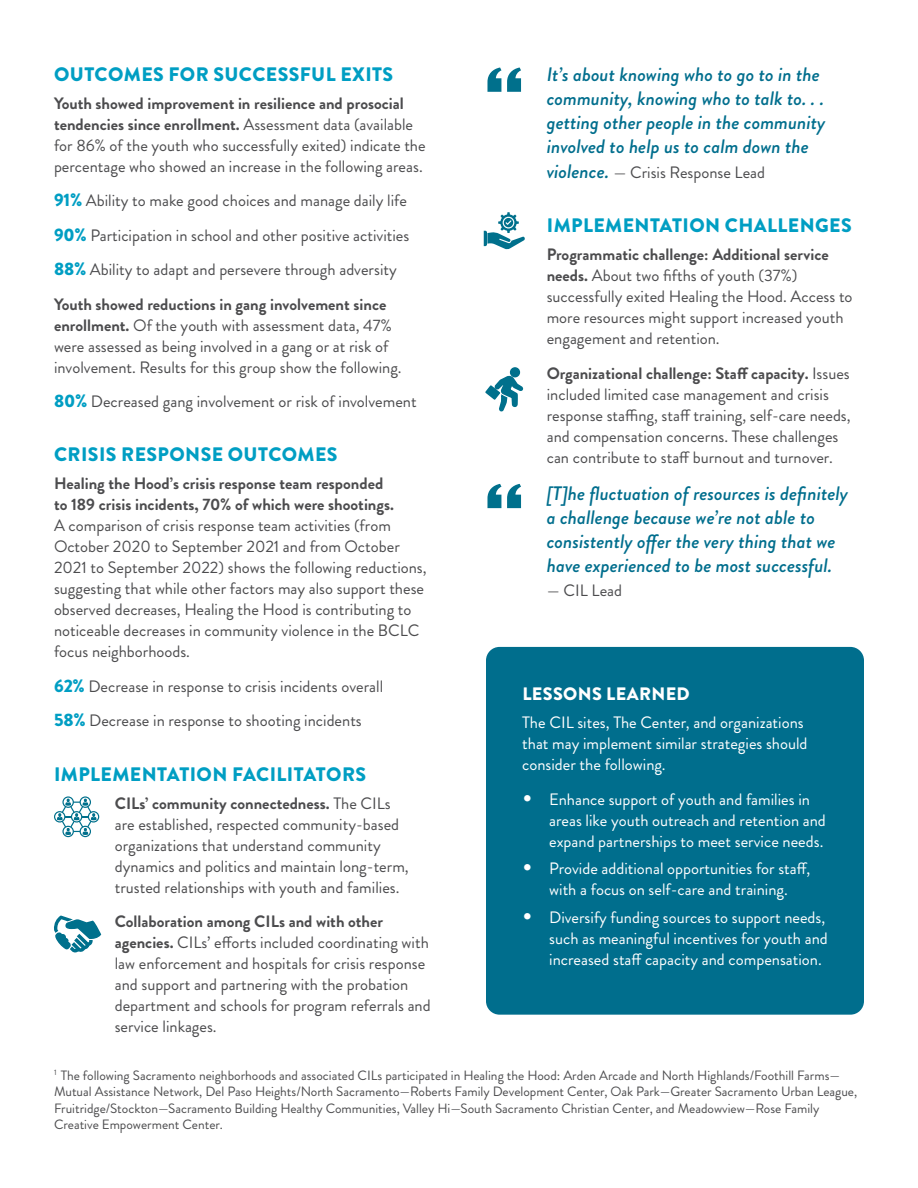
<style>
.page{position:relative;width:918px;height:1188px;background:#fff}
.page>*{position:absolute;margin:0;border:0;box-sizing:border-box;transform-origin:0 0}
.Body_Copy{font:italic 500 19.5px/24px "Brandon Grotesque";color:#006e8d}
.Heading_2{font:900 19.5px "Brandon Grotesque";letter-spacing:.02em;color:#009ec3}
.Heading_3{font:900 18px "Brandon Grotesque";letter-spacing:.02em;color:#fff}
.Body_Copy-2{font:16.5px/21px "Brandon Grotesque";color:#4c4c4e}
.Body_Copy-3{font:16.5px/21px "Brandon Grotesque";color:#fff}
.t1{font:13.5px/16.5px "Brandon Grotesque";color:#4c4c4e}
.s1{font-weight:700}
.s2{font-weight:900;font-size:18px;color:#009ec3}
.s3{font-weight:500;font-style:italic;font-size:19.5px;color:#006e8d}
.s4{font-size:30px}
</style>
<div class="page">
<div style="left:486px;top:647px;width:378px;height:368px;background:#006e8d;border-radius:14px"></div>
<svg style="left:54px;top:915px;width:48px;height:38px"></svg>
<svg style="left:54px;top:796px;width:45px;height:41px"></svg>
<svg style="left:485px;top:367px;width:39px;height:45px"></svg>
<svg style="left:484px;top:212px;width:41px;height:37px"></svg>
<svg style="left:487px;top:68px;width:34px;height:24px"></svg>
<svg style="left:487px;top:484px;width:34px;height:24px"></svg>
<h2 class="Heading_2" style="left:54px;top:61px;width:341px">OUTCOMES FOR SUCCESSFUL EXITS</h2>
<p class="Body_Copy-2" style="left:54px;top:93px;width:373px"><span class="s1">Youth showed improvement in resilience and prosocial tendencies since enrollment.</span> Assessment data (available for 86% of the youth who successfully exited) indicate the percentage who showed an increase in the following areas.</p>
<p class="Body_Copy-2" style="left:54px;top:190px;width:354px"><span class="s2">91%</span> Ability to make good choices and manage daily life</p>
<p class="Body_Copy-2" style="left:54px;top:225px;width:357px"><span class="s2">90%</span> Participation in school and other positive activities</p>
<p class="Body_Copy-2" style="left:54px;top:259px;width:344px"><span class="s2">88%</span> Ability to adapt and persevere through adversity</p>
<p class="Body_Copy-2" style="left:54px;top:294px;width:349px"><span class="s1">Youth showed reductions in gang involvement since enrollment.</span> Of the youth with assessment data, 47% were assessed as being involved in a gang or at risk of involvement. Results for this group show the following.</p>
<p class="Body_Copy-2" style="left:54px;top:391px;width:364px"><span class="s2">80%</span> Decreased gang involvement or risk of involvement</p>
<h2 class="Heading_2" style="left:54px;top:441px;width:285px">CRISIS RESPONSE OUTCOMES</h2>
<p class="Body_Copy-2" style="left:54px;top:473px;width:374px"><span class="s1">Healing the Hood’s crisis response team responded<br>to 189 crisis incidents, 70% of which were shootings.<br></span>A comparison of crisis response team activities (from October 2020 to September 2021 and from October 2021 to September 2022) shows the following reductions, suggesting that while other factors may also support these observed decreases, Healing the Hood is contributing to noticeable decreases in community violence in the BCLC focus neighborhoods.</p>
<p class="Body_Copy-2" style="left:54px;top:676px;width:331px"><span class="s2">62%</span> Decrease in response to crisis incidents overall</p>
<p class="Body_Copy-2" style="left:54px;top:710px;width:309px"><span class="s2">58%</span> Decrease in response to shooting incidents</p>
<h2 class="Heading_2" style="left:54px;top:760px;width:314px">IMPLEMENTATION FACILITATORS</h2>
<p class="Body_Copy-2" style="left:115px;top:793px;width:296px"><span class="s1">CILs’ community connectedness.</span> The CILs are established, respected community-based organizations that understand community dynamics and politics and maintain long-term, trusted relationships with youth and families.</p>
<p class="Body_Copy-2" style="left:115px;top:911px;width:318px"><span class="s1">Collaboration among CILs and with other agencies.</span> CILs’ efforts included coordinating with law enforcement and hospitals for crisis response and support and partnering with the probation department and schools for program referrals and service linkages.</p>
<p class="Body_Copy" style="left:547px;top:63px;width:280px">It’s about knowing who to go to in the community, knowing who to talk to. . . getting other people in the community involved to help us to calm down the</p>
<p class="Body_Copy-2" style="left:547px;top:162px;width:220px"><span class="s3">violence.</span> — Crisis Response Lead</p>
<h2 class="Heading_2" style="left:547px;top:212px;width:306px">IMPLEMENTATION CHALLENGES</h2>
<p class="Body_Copy-2" style="left:547px;top:244px;width:307px"><span class="s1">Programmatic challenge: Additional service needs.</span> About two fifths of youth (37%) successfully exited Healing the Hood. Access to more resources might support increased youth engagement and retention.</p>
<p class="Body_Copy-2" style="left:547px;top:363px;width:305px"><span class="s1">Organizational challenge: Staff capacity.</span> Issues included limited case management and crisis response staffing, staff training, self-care needs, and compensation concerns. These challenges can contribute to staff burnout and turnover.</p>
<p class="Body_Copy" style="left:547px;top:482px;width:303px">[T]he fluctuation of resources is definitely a challenge because we’re not able to consistently offer the very thing that we have experienced to be most successful.</p>
<p class="Body_Copy-2" style="left:547px;top:580px;width:77px">— CIL Lead</p>
<h3 class="Heading_3" style="left:522px;top:681px;width:169px">LESSONS LEARNED</h3>
<p class="Body_Copy-3" style="left:522px;top:712px;width:287px">The CIL sites, The Center, and organizations that may implement similar strategies should consider the following.</p>
<p class="Body_Copy-3" style="left:549px;top:789px;width:278px;text-indent:-27px"><span class="s4">•</span> Enhance support of youth and families in areas like youth outreach and retention and expand partnerships to meet service needs.</p>
<p class="Body_Copy-3" style="left:522px;top:858px;width:290px;text-align:center"><span class="s4">•</span> Provide additional opportunities for staff, with a focus on self-care and training.</p>
<p class="Body_Copy-3" style="left:549px;top:907px;width:280px;text-indent:-27px"><span class="s4">•</span> Diversify funding sources to support needs, such as meaningful incentives for youth and increased staff capacity and compensation.</p>
<p class="t1" style="left:54px;top:1067px;width:805px"><sup>1</sup> The following Sacramento neighborhoods and associated CILs participated in Healing the Hood: Arden Arcade and North Highlands/Foothill Farms— Mutual Assistance Network, Del Paso Heights/North Sacramento—Roberts Family Development Center, Oak Park—Greater Sacramento Urban League, Fruitridge/Stockton—Sacramento Building Healthy Communities, Valley Hi—South Sacramento Christian Center, and Meadowview—Rose Family Creative Empowerment Center.</p>
</div>
